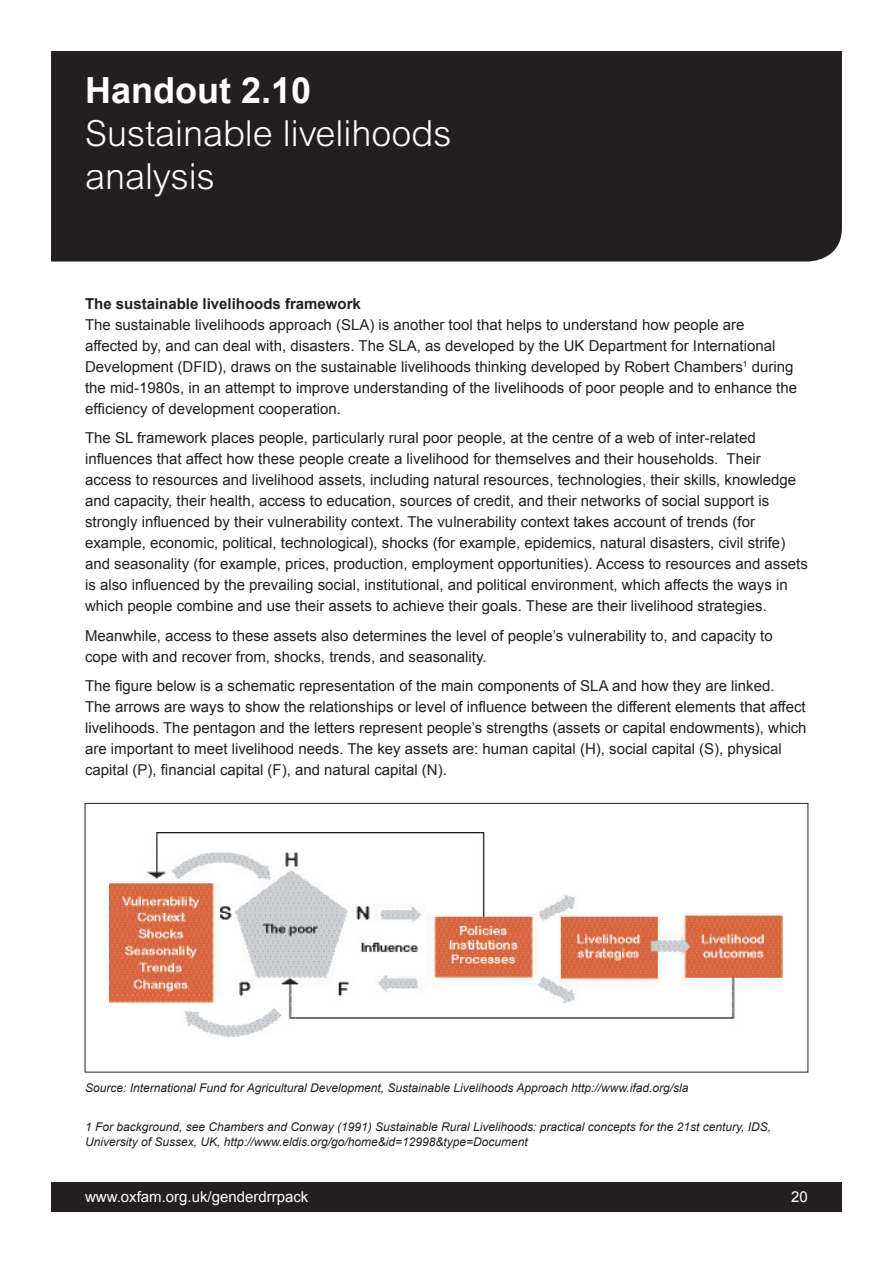
<style>
.page{position:relative;width:893px;height:1263px;background:#fff}
.page>*{position:absolute;margin:0;border:0;box-sizing:border-box;transform-origin:0 0}
.t1{font:300 36px/43.2px "Arial";color:#fff}
.t2{font:700 36px "Arial";color:#fff}
.t3{font:15px/21px "Arial";color:#231f20}
.t4{font:700 15px "Arial";color:#231f20}
.t5{font:15px "Arial";color:#fff}
.t6{font:italic 12px/15px "Arial";color:#231f20}
</style>
<div class="page">
<div style="left:51px;top:51px;width:791px;height:210px;background:#231f20"></div>
<div style="left:51px;top:1182px;width:791px;height:30px;background:#231f20"></div>
<img style="left:109px;top:832px;width:673px;height:204px">
<div style="left:85px;top:803px;width:723px;height:269px;border:1px solid #231f20"></div>
<h1 class="t2" style="left:85px;top:66px;width:228px">Handout 2.10</h1>
<h1 class="t1" style="left:85px;top:112px;width:368px">Sustainable livelihoods analysis</h1>
<p class="t4" style="left:85px;top:293px;width:277px">The sustainable livelihoods framework</p>
<p class="t3" style="left:85px;top:314px;width:714px">The sustainable livelihoods approach (SLA) is another tool that helps to understand how people are affected by, and can deal with, disasters. The SLA, as developed by the UK Department for International Development (DFID), draws on the sustainable livelihoods thinking developed by Robert Chambers<sup>1</sup> during the mid-1980s, in an attempt to improve understanding of the livelihoods of poor people and to enhance the efficiency of development cooperation.</p>
<p class="t3" style="left:85px;top:427px;width:724px">The SL framework places people, particularly rural poor people, at the centre of a web of inter-related influences that affect how these people create a livelihood for themselves and their households. Their access to resources and livelihood assets, including natural resources, technologies, their skills, knowledge and capacity, their health, access to education, sources of credit, and their networks of social support is strongly influenced by their vulnerability context. The vulnerability context takes account of trends (for example, economic, political, technological), shocks (for example, epidemics, natural disasters, civil strife) and seasonality (for example, prices, production, employment opportunities). Access to resources and assets is also influenced by the prevailing social, institutional, and political environment, which affects the ways in which people combine and use their assets to achieve their goals. These are their livelihood strategies.</p>
<p class="t3" style="left:85px;top:625px;width:689px">Meanwhile, access to these assets also determines the level of people’s vulnerability to, and capacity to cope with and recover from, shocks, trends, and seasonality.</p>
<p class="t3" style="left:85px;top:675px;width:723px">The figure below is a schematic representation of the main components of SLA and how they are linked.<br>The arrows are ways to show the relationships or level of influence between the different elements that affect livelihoods. The pentagon and the letters represent people’s strengths (assets or capital endowments), which are important to meet livelihood needs. The key assets are: human capital (H), social capital (S), physical capital (P), financial capital (F), and natural capital (N).</p>
<p class="t6" style="left:85px;top:1081px;width:605px">Source: International Fund for Agricultural Development, Sustainable Livelihoods Approach http://www.ifad.org/sla</p>
<p class="t6" style="left:85px;top:1119px;width:688px">1 For background, see Chambers and Conway (1991) Sustainable Rural Livelihoods: practical concepts for the 21st century, IDS,<br>University of Sussex, UK, http://www.eldis.org/go/home&amp;id=12998&amp;type=Document</p>
<p class="t5" style="left:85px;top:1186px;width:225px">www.oxfam.org.uk/genderdrrpack</p>
<p class="t5" style="left:791px;top:1186px;width:18px">20</p>
</div>
